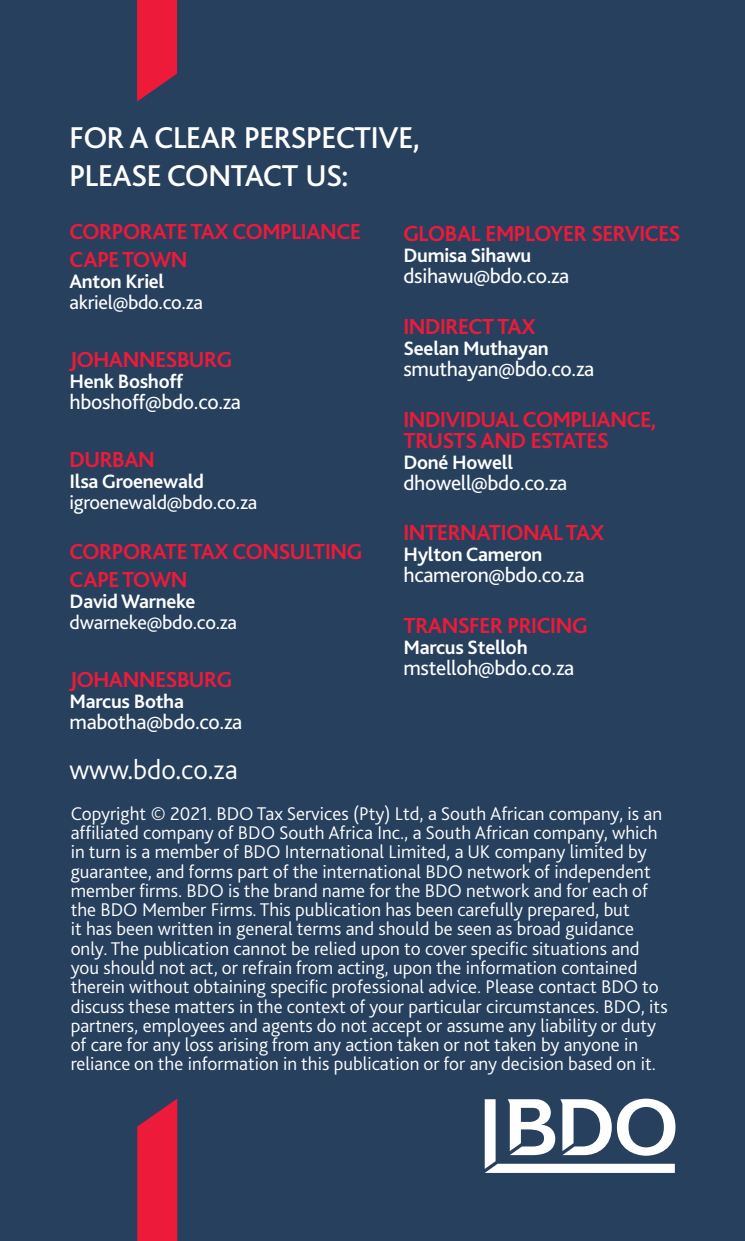
<style>
.page{position:relative;width:745px;height:1241px;background:#fff}
.page>*{position:absolute;margin:0;border:0;box-sizing:border-box;transform-origin:0 0}
.t1{font:500 31.5px/37.8px "Bliss Icelandic";letter-spacing:-.01em;color:#fff}
.t2{font:300 28.35px "Bliss Icelandic";color:#fff}
.t3{font:700 22.75px/28px "Bliss Icelandic";letter-spacing:-.015em;color:#ed1a3a}
.t4{font:21.35px "Bliss 2";letter-spacing:-.015em;color:#fff}
.t5{font:700 20.3px "Bliss 2";letter-spacing:-.015em;color:#fff}
.t6{font:20.3px "Bliss 2";letter-spacing:-.015em;color:#fff}
.t7{font:300 19.25px/19.2px "Bliss 2";color:#fff}
</style>
<div class="page">
<div style="left:0;top:0;width:744px;height:1240px;background:#26405d"></div>
<svg style="left:137px;top:0;width:40px;height:102px;background:#d01f3e"></svg>
<svg style="left:137px;top:1099px;width:40px;height:141px;background:#d81d3d"></svg>
<svg style="left:484px;top:1098px;width:191px;height:74px"></svg>
<h1 class="t1" style="left:69px;top:120px;width:351px">FOR A CLEAR PERSPECTIVE,<br>PLEASE CONTACT US:</h1>
<p class="t3" style="left:69px;top:218px;width:293px">CORPORATE TAX COMPLIANCE<br>CAPE TOWN</p>
<p class="t5" style="left:69px;top:268px;width:96px">Anton Kriel</p>
<p class="t6" style="left:69px;top:289px;width:135px">akriel@bdo.co.za</p>
<p class="t3" style="left:69px;top:346px;width:164px">JOHANNESBURG</p>
<p class="t5" style="left:69px;top:368px;width:115px">Henk Boshoff</p>
<p class="t4" style="left:69px;top:388px;width:173px">hboshoff@bdo.co.za</p>
<p class="t3" style="left:69px;top:445px;width:87px">DURBAN</p>
<p class="t5" style="left:69px;top:468px;width:136px">Ilsa Groenewald</p>
<p class="t6" style="left:69px;top:489px;width:189px">igroenewald@bdo.co.za</p>
<p class="t3" style="left:69px;top:538px;width:294px">CORPORATE TAX CONSULTING<br>CAPE TOWN</p>
<p class="t5" style="left:69px;top:589px;width:127px">David Warneke</p>
<p class="t6" style="left:69px;top:610px;width:169px">dwarneke@bdo.co.za</p>
<p class="t3" style="left:69px;top:666px;width:164px">JOHANNESBURG</p>
<p class="t5" style="left:69px;top:688px;width:116px">Marcus Botha</p>
<p class="t4" style="left:69px;top:708px;width:174px">mabotha@bdo.co.za</p>
<h2 class="t2" style="left:69px;top:755px;width:170px">www.bdo.co.za</h2>
<p class="t3" style="left:403px;top:220px;width:278px">GLOBAL EMPLOYER SERVICES</p>
<p class="t5" style="left:403px;top:242px;width:129px">Dumisa Sihawu</p>
<p class="t4" style="left:403px;top:262px;width:167px">dsihawu@bdo.co.za</p>
<p class="t3" style="left:403px;top:312px;width:133px">INDIRECT TAX</p>
<p class="t5" style="left:403px;top:335px;width:147px">Seelan Muthayan</p>
<p class="t4" style="left:403px;top:355px;width:192px">smuthayan@bdo.co.za</p>
<p class="t3" style="left:403px;top:409px;width:254px;line-height:21px">INDIVIDUAL COMPLIANCE,<br>TRUSTS AND ESTATES</p>
<p class="t5" style="left:403px;top:449px;width:111px">Doné Howell</p>
<p class="t4" style="left:403px;top:469px;width:165px">dhowell@bdo.co.za</p>
<p class="t3" style="left:403px;top:519px;width:202px">INTERNATIONAL TAX</p>
<p class="t5" style="left:403px;top:542px;width:140px">Hylton Cameron</p>
<p class="t4" style="left:403px;top:562px;width:182px">hcameron@bdo.co.za</p>
<p class="t3" style="left:403px;top:612px;width:185px">TRANSFER PRICING</p>
<p class="t5" style="left:403px;top:634px;width:126px">Marcus Stelloh</p>
<p class="t4" style="left:403px;top:654px;width:172px">mstelloh@bdo.co.za</p>
<p class="t7" style="left:71px;top:803px;width:598px">Copyright © 2021. BDO Tax Services (Pty) Ltd, a South African company, is an affiliated company of BDO South Africa Inc., a South African company, which in turn is a member of BDO International Limited, a UK company limited by guarantee, and forms part of the international BDO network of independent member firms. BDO is the brand name for the BDO network and for each of the BDO Member Firms. This publication has been carefully prepared, but<br>it has been written in general terms and should be seen as broad guidance only. The publication cannot be relied upon to cover specific situations and you should not act, or refrain from acting, upon the information contained therein without obtaining specific professional advice. Please contact BDO to discuss these matters in the context of your particular circumstances. BDO, its partners, employees and agents do not accept or assume any liability or duty of care for any loss arising from any action taken or not taken by anyone in reliance on the information in this publication or for any decision based on it.</p>
</div>
